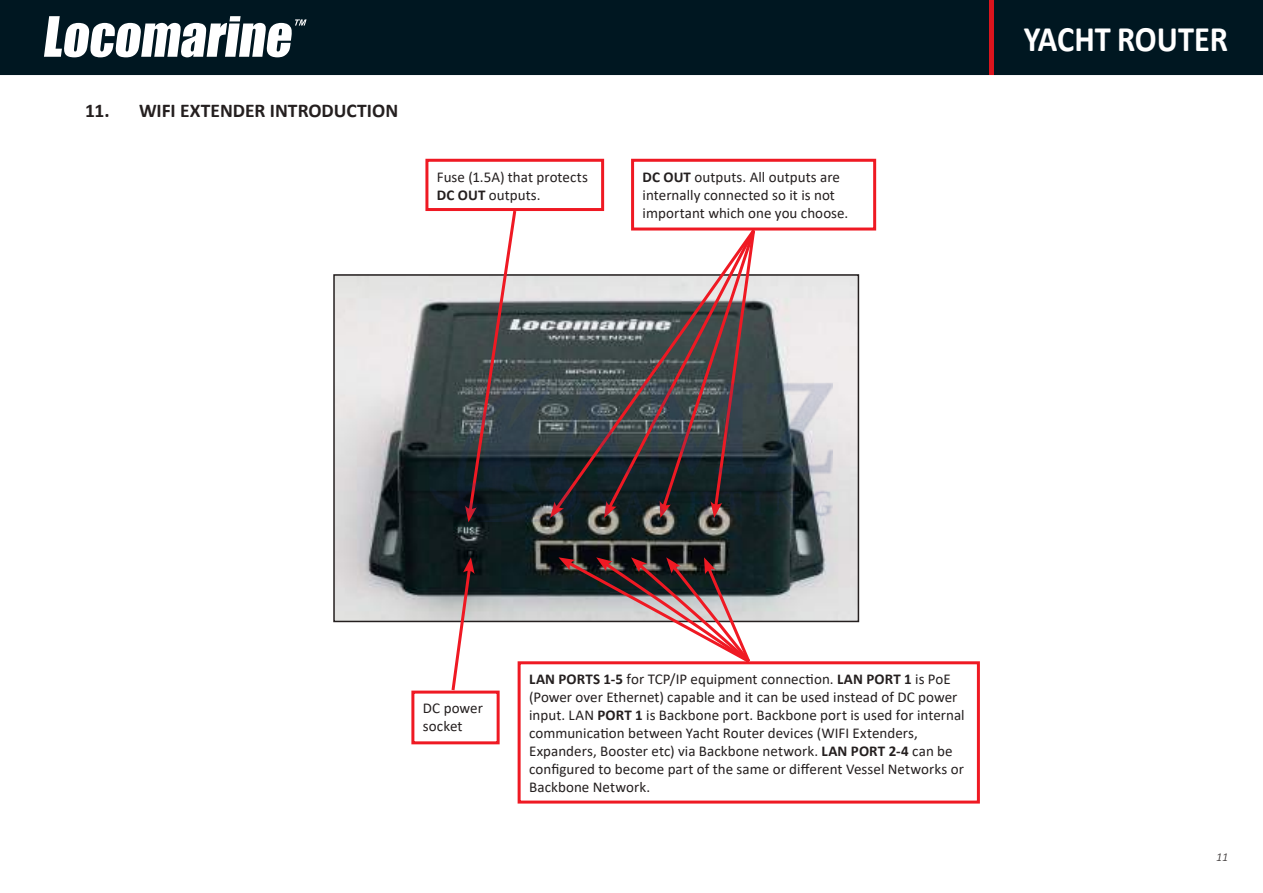
<style>
.page{position:relative;width:1263px;height:893px;background:#fff}
.page>*{position:absolute;margin:0;border:0;box-sizing:border-box;transform-origin:0 0}
.t1{font:700 36px "Calibri";color:#fff;scale:.9 1}
.t2{font:700 19.5px "Calibri";color:#241f1f}
.t3{font:15px/18px "Calibri";letter-spacing:.005em;color:#241f1f}
.t4{font:italic 300 12px "Calibri";color:#241f1f}
.s1{font-weight:700}
</style>
<div class="page">
<div style="left:0;top:0;width:1263px;height:76px;background:#001721"></div>
<svg style="left:44px;top:16px;width:263px;height:41px"></svg>
<div style="left:989px;top:0;width:5px;height:76px;background:#db141d"></div>
<hr style="left:0;top:75px;width:1263px;height:2px;background:#fff">
<img style="left:336px;top:277px;width:520px;height:342px">
<div style="left:333px;top:274px;width:526px;height:348px;border:2px solid #241f1f"></div>
<div style="left:411px;top:691px;width:89px;height:53px;border:3px solid #ef1923"></div>
<div style="left:425px;top:159px;width:179px;height:52px;border:3px solid #ef1923"></div>
<div style="left:518px;top:661px;width:462px;height:143px;border:3px solid #ef1923"></div>
<div style="left:631px;top:159px;width:245px;height:72px;border:3px solid #ef1923"></div>
<svg style="left:450px;top:557px;width:25px;height:136px"></svg>
<svg style="left:465px;top:208px;width:53px;height:314px"></svg>
<svg style="left:552px;top:274px;width:52px;height:97px;background:#798182"></svg>
<svg style="left:604px;top:226px;width:154px;height:145px"></svg>
<svg style="left:558px;top:557px;width:195px;height:108px"></svg>
<img style="left:430px;top:371px;width:402px;height:150px">
<h2 class="t2" style="left:85px;top:97px;width:315px">11. WIFI EXTENDER INTRODUCTION</h2>
<p class="t3" style="left:437px;top:168px;width:153px">Fuse (1.5A) that protects<br><span class="s1">DC OUT</span> outputs.</p>
<p class="t3" style="left:643px;top:168px;width:207px"><span class="s1">DC OUT</span> outputs. All outputs are internally connected so it is not important which one you choose.</p>
<h1 class="t1" style="left:1024px;top:13px;width:228px">YACHT ROUTER</h1>
<p class="t3" style="left:423px;top:700px;width:62px">DC power socket</p>
<p class="t3" style="left:529px;top:671px;width:437px"><span class="s1">LAN PORTS 1-5</span> for TCP/IP equipment connection. <span class="s1">LAN PORT 1</span> is PoE (Power over Ethernet) capable and it can be used instead of DC power input. LAN <span class="s1">PORT 1</span> is Backbone port. Backbone port is used for internal communication between Yacht Router devices (WIFI Extenders, Expanders, Booster etc) via Backbone network. <span class="s1">LAN PORT 2-4</span> can be configured to become part of the same or different Vessel Networks or Backbone Network.</p>
<p class="t4" style="left:1216px;top:850px;width:13px">11</p>
</div>
